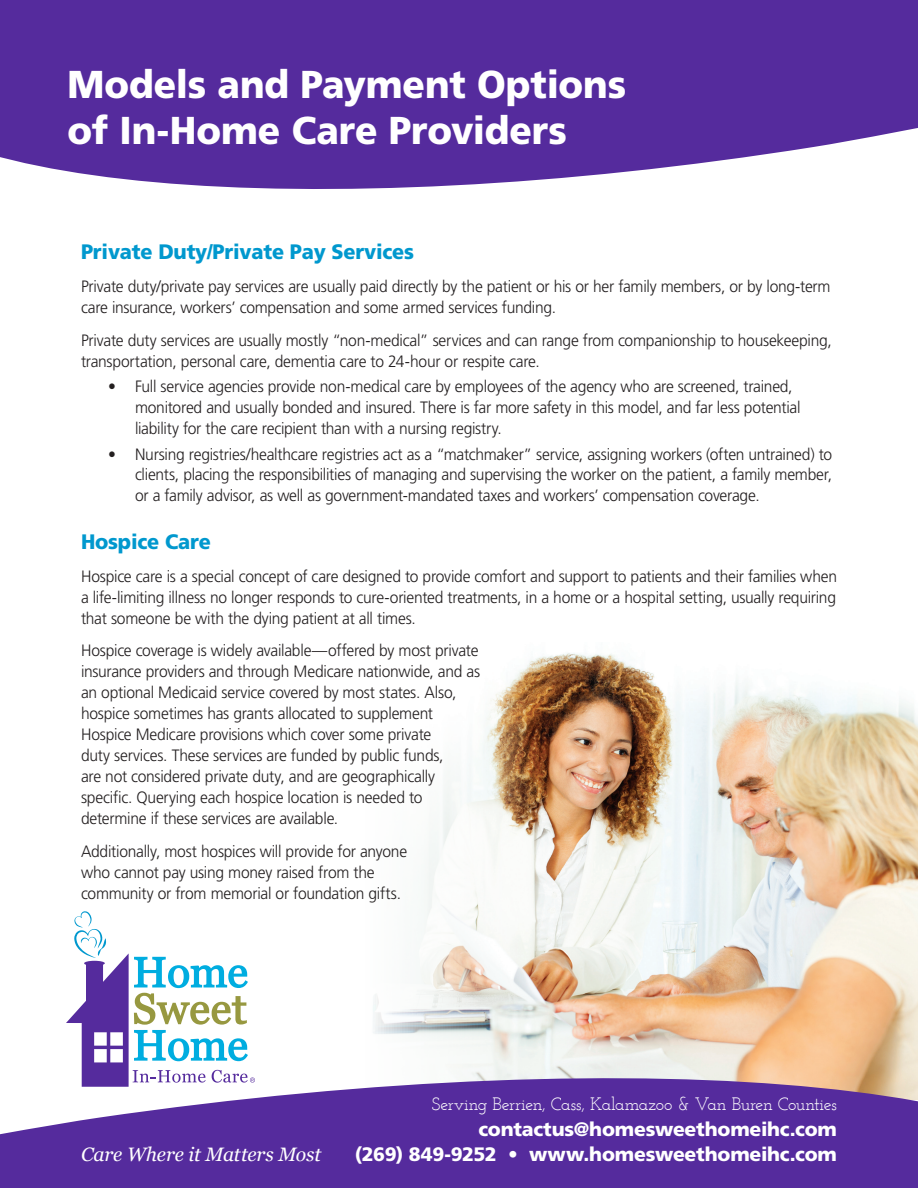
<style>
.page{position:relative;width:918px;height:1188px;background:#fff}
.page>*{position:absolute;margin:0;border:0;box-sizing:border-box;transform-origin:0 0}
.t1{font:900 38.85px/46.7px "Frutiger";letter-spacing:-.005em;color:#fff;scale:.95 1}
.Subtitle_-_14_pt{font:900 20.85px "Frutiger";letter-spacing:-.01em;color:#0098ce;scale:.95 1}
.t2{font:900 19.5px "Frutiger";letter-spacing:-.01em;color:#fff}
.t3{font:italic 19.5px "Georgia";letter-spacing:-.01em;color:#fff}
.t4{font:18px "Josefin Slab";letter-spacing:-.02em;color:#fff}
.Body_Text{font:300 16.5px/20.9px "Frutiger";letter-spacing:-.015em;color:#231f20;scale:.95 1}
.Body_Text_Bulleted_a{font:300 16.5px/20.9px "Frutiger";letter-spacing:-.015em;color:#231f20;scale:.95 1}
</style>
<div class="page">
<img style="left:373px;top:653px;width:545px;height:384px">
<svg style="left:0;top:0;width:918px;height:189px;background:#643ea5"></svg>
<svg style="left:0;top:1037px;width:918px;height:151px;fill:#552b9d"></svg>
<svg style="left:66px;top:911px;width:189px;height:176px"></svg>
<p class="t1" style="left:68px;top:60px;width:590px">Models and Payment Options of In-Home Care Providers</p>
<p class="Subtitle_-_14_pt" style="left:81px;top:239px;width:352px">Private Duty/Private Pay Services</p>
<p class="Body_Text" style="left:81px;top:276px;width:791px">Private duty/private pay services are usually paid directly by the patient or his or her family members, or by long-term care insurance, workers’ compensation and some armed services funding.</p>
<p class="Body_Text" style="left:81px;top:330px;width:792px">Private duty services are usually mostly “non-medical” services and can range from companionship to housekeeping, transportation, personal care, dementia care to 24-hour or respite care.</p>
<p class="Body_Text_Bulleted_a" style="left:135px;top:376px;width:702px;text-indent:-27px">• Full service agencies provide non-medical care by employees of the agency who are screened, trained, monitored and usually bonded and insured. There is far more safety in this model, and far less potential liability for the care recipient than with a nursing registry.</p>
<p class="Body_Text_Bulleted_a" style="left:135px;top:443px;width:735px;text-align:justify;text-indent:-27px">• Nursing registries/healthcare registries act as a “matchmaker” service, assigning workers (often untrained) to clients, placing the responsibilities of managing and supervising the worker on the patient, a family member, or a family advisor, as well as government-mandated taxes and workers’ compensation coverage.</p>
<p class="Subtitle_-_14_pt" style="left:81px;top:529px;width:138px">Hospice Care</p>
<p class="Body_Text" style="left:81px;top:566px;width:797px;text-align:justify">Hospice care is a special concept of care designed to provide comfort and support to patients and their families when a life-limiting illness no longer responds to cure-oriented treatments, in a home or a hospital setting, usually requiring that someone be with the dying patient at all times.</p>
<p class="Body_Text" style="left:81px;top:640px;width:422px">Hospice coverage is widely available—offered by most private insurance providers and through Medicare nationwide, and as an optional Medicaid service covered by most states. Also, hospice sometimes has grants allocated to supplement Hospice Medicare provisions which cover some private<br>duty services. These services are funded by public funds,<br>are not considered private duty, and are geographically specific. Querying each hospice location is needed to determine if these services are available.</p>
<p class="Body_Text" style="left:81px;top:841px;width:345px">Additionally, most hospices will provide for anyone who cannot pay using money raised from the community or from memorial or foundation gifts.</p>
<p class="t4" style="left:432px;top:1093px;width:407px">Serving Berrien, Cass, Kalamazoo &amp; Van Buren Counties</p>
<p class="t2" style="left:478px;top:1117px;width:360px">contactus@homesweethomeihc.com</p>
<p class="t3" style="left:81px;top:1142px;width:242px">Care Where it Matters Most</p>
<p class="t2" style="left:355px;top:1142px;width:484px">(269) 849-9252 • www.homesweethomeihc.com</p>
</div>
